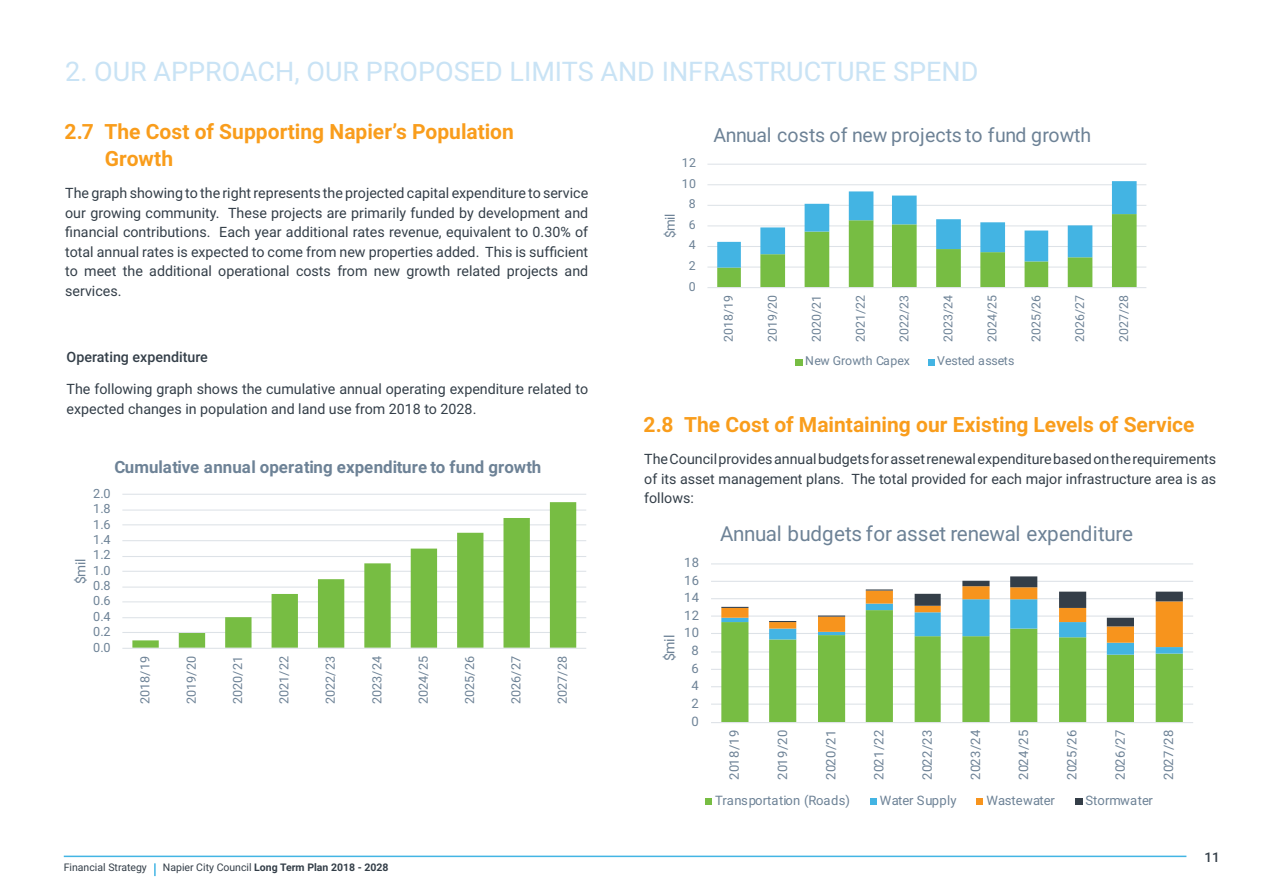
<style>
.page{position:relative;width:1263px;height:893px;background:#fff}
.page>*{position:absolute;margin:0;border:0;box-sizing:border-box;transform-origin:0 0}
.t1{font:27px "Roboto";color:#c9e3f5}
.t2{font:700 21px/27px "Roboto";color:#f99d1c}
.t3{font:20.7px "Roboto";letter-spacing:-.01em;color:#6d8296}
.t4{font:19.5px "Roboto";letter-spacing:-.01em;color:#6d8296}
.t5{font:700 16.95px "Roboto";color:#6d8296}
.t6{font:14.25px/19.5px "Roboto";color:#333e48;text-align:justify}
.t7{font:500 14.25px "Roboto";color:#333e48}
.t8{font:14.1px "Roboto";color:#6d8296}
.t9{font:13.65px "Roboto";color:#6d8296}
.t10{font:500 13.5px "Roboto";color:#333e48}
.t11{font:13.35px "Roboto";color:#6d8296}
.t12{font:13.05px "Roboto";letter-spacing:.02em;color:#6d8296}
.t13{font:13.05px "Roboto";color:#6d8296}
.t14{font:12.6px "Roboto";letter-spacing:.02em;color:#6d8296}
.t15{font:12.3px "Roboto";letter-spacing:.02em;color:#6d8296}
.t16{font:12.3px "Roboto";color:#6d8296}
.t17{font:12.3px "Roboto";letter-spacing:-.015em;color:#6d8296}
.t18{font:10.5px "Roboto";color:#333e48}
.s1{font-weight:700}
</style>
<div class="page">
<hr style="left:64px;top:856px;width:1122px;height:1px;background:#43b5e4">
<svg style="left:154px;top:863px;width:2px;height:13px"></svg>
<hr style="left:707px;top:267px;width:439px;height:1px;background:#dde2e7">
<hr style="left:707px;top:246px;width:439px;height:1px;background:#dde2e7">
<hr style="left:707px;top:225px;width:439px;height:1px;background:#dde2e7">
<hr style="left:707px;top:205px;width:439px;height:1px;background:#dde2e7">
<hr style="left:707px;top:184px;width:439px;height:1px;background:#dde2e7">
<hr style="left:707px;top:164px;width:439px;height:1px;background:#dde2e7">
<svg style="left:717px;top:181px;width:419px;height:106px"></svg>
<hr style="left:707px;top:287px;width:439px;height:1px;background:#dde2e7">
<div style="left:795px;top:359px;width:7px;height:6px;background:#77bd43"></div>
<svg style="left:928px;top:359px;width:6px;height:6px"></svg>
<hr style="left:711px;top:704px;width:482px;height:1px;background:#dde2e7">
<hr style="left:711px;top:686px;width:482px;height:1px;background:#dde2e7">
<hr style="left:711px;top:669px;width:482px;height:1px;background:#dde2e7">
<hr style="left:711px;top:651px;width:482px;height:1px;background:#dde2e7">
<hr style="left:711px;top:633px;width:482px;height:1px;background:#dde2e7">
<hr style="left:711px;top:615px;width:482px;height:2px;background:#dde2e7">
<hr style="left:711px;top:598px;width:482px;height:1px;background:#dde2e7">
<hr style="left:711px;top:581px;width:482px;height:1px;background:#dde2e7">
<hr style="left:711px;top:563px;width:482px;height:1px;background:#dde2e7">
<svg style="left:721px;top:655px;width:462px;height:67px;fill:#77bd43"></svg>
<svg style="left:721px;top:576px;width:462px;height:79px"></svg>
<hr style="left:711px;top:722px;width:482px;height:1px;background:#dde2e7">
<div style="left:705px;top:798px;width:6px;height:7px;background:#77bd43"></div>
<div style="left:870px;top:798px;width:7px;height:7px;background:#43b4e3"></div>
<div style="left:976px;top:798px;width:7px;height:7px;background:#f7941d"></div>
<div style="left:1075px;top:798px;width:8px;height:7px;background:#343e48"></div>
<hr style="left:122px;top:632px;width:464px;height:1px;background:#dde2e7">
<hr style="left:122px;top:617px;width:464px;height:1px;background:#dde2e7">
<hr style="left:122px;top:601px;width:464px;height:1px;background:#dde2e7">
<hr style="left:122px;top:587px;width:464px;height:1px;background:#dde2e7">
<hr style="left:122px;top:571px;width:464px;height:1px;background:#dde2e7">
<hr style="left:122px;top:556px;width:464px;height:1px;background:#dde2e7">
<hr style="left:122px;top:540px;width:464px;height:1px;background:#dde2e7">
<hr style="left:122px;top:524px;width:464px;height:1px;background:#dde2e7">
<hr style="left:122px;top:510px;width:464px;height:1px;background:#dde2e7">
<hr style="left:122px;top:494px;width:464px;height:1px;background:#dde2e7">
<svg style="left:132px;top:502px;width:444px;height:146px"></svg>
<hr style="left:122px;top:648px;width:464px;height:1px;background:#dde2e7">
<h1 class="t1" style="left:65px;top:53px;width:915px">2. OUR APPROACH, OUR PROPOSED LIMITS AND INFRASTRUCTURE SPEND</h1>
<h2 class="t2" style="left:105px;top:117px;width:411px;text-indent:-40px">2.7 The Cost of Supporting Napier’s Population<br>Growth</h2>
<p class="t6" style="left:65px;top:183px;width:525px">The graph showing to the right represents the projected capital expenditure to service our growing community. These projects are primarily funded by development and financial contributions. Each year additional rates revenue, equivalent to 0.30% of total annual rates is expected to come from new properties added. This is sufficient to meet the additional operational costs from new growth related projects and services.</p>
<h3 class="t4" style="left:713px;top:121px;width:379px">Annual costs of new projects to fund growth</h3>
<p class="t15" style="left:682px;top:154px;width:16px">12</p>
<p class="t15" style="left:682px;top:175px;width:16px">10</p>
<p class="t15" style="left:689px;top:195px;width:8px">8</p>
<p class="t11" style="left:661px;top:238px;width:26px;rotate:-90deg">$mil</p>
<p class="t15" style="left:689px;top:216px;width:8px">6</p>
<p class="t15" style="left:689px;top:236px;width:8px">4</p>
<p class="t15" style="left:689px;top:257px;width:8px">2</p>
<p class="t15" style="left:689px;top:278px;width:8px">0</p>
<p class="t15" style="left:720px;top:342px;width:49px;rotate:-90deg">2018/19</p>
<p class="t15" style="left:764px;top:342px;width:49px;rotate:-90deg">2019/20</p>
<p class="t15" style="left:808px;top:342px;width:49px;rotate:-90deg">2020/21</p>
<p class="t15" style="left:852px;top:342px;width:49px;rotate:-90deg">2021/22</p>
<p class="t15" style="left:896px;top:342px;width:49px;rotate:-90deg">2022/23</p>
<p class="t15" style="left:939px;top:342px;width:49px;rotate:-90deg">2023/24</p>
<p class="t15" style="left:983px;top:342px;width:49px;rotate:-90deg">2024/25</p>
<p class="t15" style="left:1027px;top:342px;width:49px;rotate:-90deg">2025/26</p>
<p class="t15" style="left:1071px;top:342px;width:49px;rotate:-90deg">2026/27</p>
<p class="t15" style="left:1115px;top:342px;width:49px;rotate:-90deg">2027/28</p>
<p class="t7" style="left:67px;top:347px;width:143px">Operating expenditure</p>
<p class="t6" style="left:67px;top:379px;width:523px">The following graph shows the cumulative annual operating expenditure related to expected changes in population and land use from 2018 to 2028.</p>
<p class="t5" style="left:114px;top:455px;width:428px">Cumulative annual operating expenditure to fund growth</p>
<p class="t14" style="left:93px;top:485px;width:19px">2.0</p>
<p class="t14" style="left:93px;top:500px;width:19px">1.8</p>
<p class="t14" style="left:93px;top:515px;width:19px">1.6</p>
<p class="t14" style="left:93px;top:531px;width:19px">1.4</p>
<p class="t14" style="left:93px;top:546px;width:19px">1.2</p>
<p class="t9" style="left:71px;top:584px;width:27px;rotate:-90deg">$mil</p>
<p class="t14" style="left:93px;top:561px;width:19px">1.0</p>
<p class="t14" style="left:93px;top:577px;width:19px">0.8</p>
<p class="t14" style="left:93px;top:592px;width:19px">0.6</p>
<p class="t14" style="left:93px;top:607px;width:19px">0.4</p>
<p class="t14" style="left:93px;top:623px;width:19px">0.2</p>
<p class="t14" style="left:93px;top:638px;width:19px">0.0</p>
<p class="t14" style="left:136px;top:704px;width:50px;rotate:-90deg">2018/19</p>
<p class="t14" style="left:182px;top:704px;width:50px;rotate:-90deg">2019/20</p>
<p class="t14" style="left:229px;top:704px;width:50px;rotate:-90deg">2020/21</p>
<p class="t14" style="left:275px;top:704px;width:50px;rotate:-90deg">2021/22</p>
<p class="t14" style="left:322px;top:704px;width:50px;rotate:-90deg">2022/23</p>
<p class="t14" style="left:368px;top:704px;width:50px;rotate:-90deg">2023/24</p>
<p class="t14" style="left:414px;top:704px;width:50px;rotate:-90deg">2024/25</p>
<p class="t14" style="left:461px;top:704px;width:50px;rotate:-90deg">2025/26</p>
<p class="t14" style="left:507px;top:704px;width:50px;rotate:-90deg">2026/27</p>
<p class="t14" style="left:554px;top:704px;width:50px;rotate:-90deg">2027/28</p>
<p class="t18" style="left:64px;top:860px;width:326px">Financial Strategy Napier City Council <span class="s1">Long Term Plan 2018 - 2028</span></p>
<p class="t16" style="left:805px;top:352px;width:106px">New Growth Capex</p>
<p class="t17" style="left:937px;top:352px;width:79px">Vested assets</p>
<h2 class="t2" style="left:643px;top:410px;width:553px">2.8 The Cost of Maintaining our Existing Levels of Service</h2>
<p class="t6" style="left:644px;top:449px;width:573px">The Council provides annual budgets for asset renewal expenditure based on the requirements of its asset management plans. The total provided for each major infrastructure area is as follows:</p>
<p class="t8" style="left:660px;top:661px;width:28px;rotate:-90deg">$mil</p>
<p class="t12" style="left:684px;top:553px;width:16px">18</p>
<p class="t12" style="left:684px;top:571px;width:16px">16</p>
<p class="t12" style="left:684px;top:588px;width:16px">14</p>
<p class="t12" style="left:684px;top:606px;width:16px">12</p>
<p class="t12" style="left:684px;top:624px;width:16px">10</p>
<p class="t12" style="left:691px;top:641px;width:9px">8</p>
<p class="t12" style="left:691px;top:659px;width:9px">6</p>
<p class="t12" style="left:691px;top:677px;width:9px">4</p>
<p class="t12" style="left:691px;top:694px;width:9px">2</p>
<p class="t12" style="left:691px;top:712px;width:9px">0</p>
<h3 class="t3" style="left:720px;top:519px;width:414px">Annual budgets for asset renewal expenditure</h3>
<p class="t12" style="left:725px;top:780px;width:51px;rotate:-90deg">2018/19</p>
<p class="t12" style="left:773px;top:780px;width:51px;rotate:-90deg">2019/20</p>
<p class="t12" style="left:821px;top:780px;width:51px;rotate:-90deg">2020/21</p>
<p class="t12" style="left:870px;top:780px;width:51px;rotate:-90deg">2021/22</p>
<p class="t12" style="left:918px;top:780px;width:51px;rotate:-90deg">2022/23</p>
<p class="t12" style="left:966px;top:780px;width:51px;rotate:-90deg">2023/24</p>
<p class="t12" style="left:1014px;top:780px;width:51px;rotate:-90deg">2024/25</p>
<p class="t12" style="left:1063px;top:780px;width:51px;rotate:-90deg">2025/26</p>
<p class="t12" style="left:1111px;top:780px;width:51px;rotate:-90deg">2026/27</p>
<p class="t12" style="left:1159px;top:780px;width:51px;rotate:-90deg">2027/28</p>
<p class="t12" style="left:715px;top:791px;width:136px">Transportation (Roads)</p>
<p class="t12" style="left:880px;top:791px;width:78px">Water Supply</p>
<p class="t13" style="left:986px;top:791px;width:70px">Wastewater</p>
<p class="t13" style="left:1085px;top:791px;width:69px">Stormwater</p>
<p class="t10" style="left:1204px;top:848px;width:17px">11</p>
</div>
